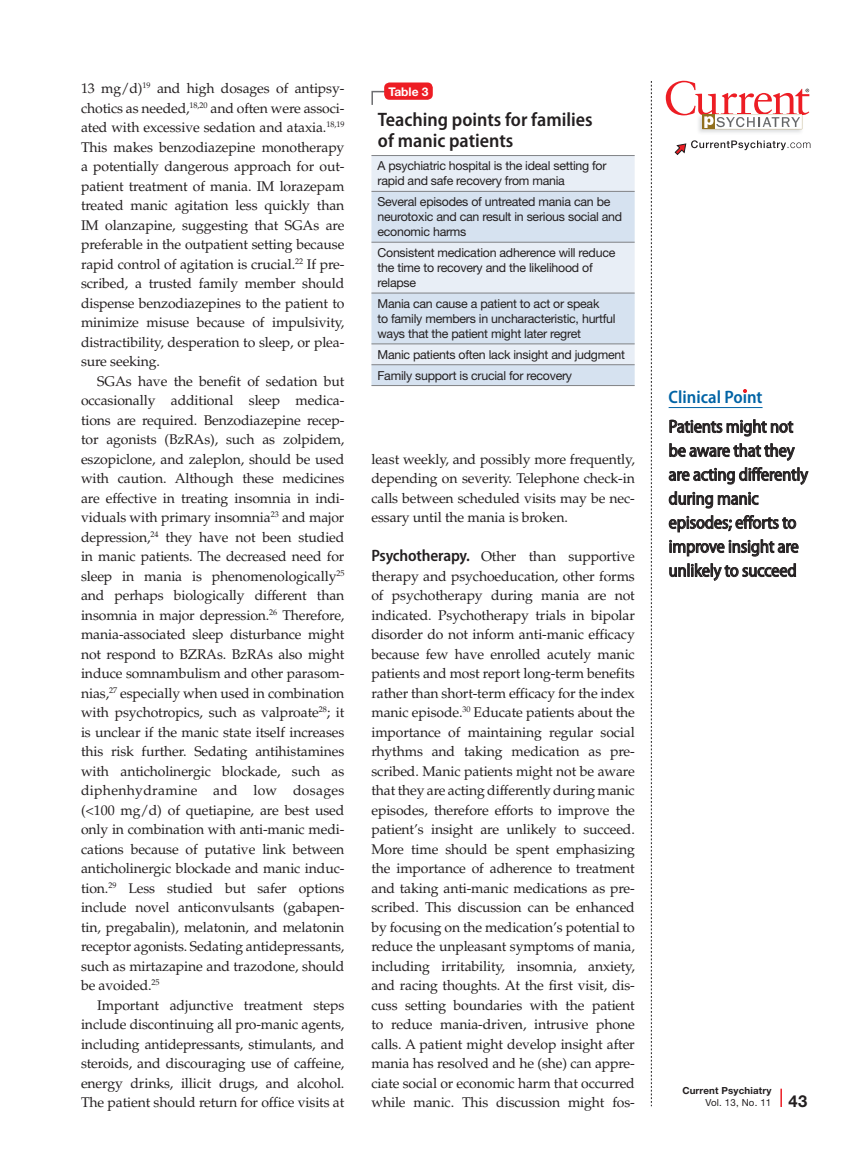
<style>
.page{position:relative;width:851px;height:1161px;background:#fff}
.page>*{position:absolute;margin:0;border:0;box-sizing:border-box;transform-origin:0 0}
.Table_Title{font:600 semi-condensed 19.5px/21px "Myriad Pro";color:#231f20}
.Clinical_Point{font:semi-condensed 18px/24px "Myriad Pro";letter-spacing:-.01em;color:#231f20}
.t1{font:600 semi-condensed 18px "Myriad Pro";color:#0063a5}
.Body_2{font:14.1px/19.5px "Palatino LT Std";letter-spacing:-.01em;color:#231f20;text-align:justify}
.Body_1{font:14.1px/19.5px "Palatino LT Std";letter-spacing:-.01em;color:#231f20;text-align:justify}
.Table_Text{font:12.3px/15px "Helvetica Neue LT Std";letter-spacing:-.02em;color:#231f20}
.t2{font:700 12px "Helvetica Neue LT Std";color:#fff}
.t3{font:700 9.75px/12px "Helvetica Neue LT Std";letter-spacing:.015em;color:#231f20}
.s1{font-family:"Myriad Pro";font-weight:600;font-stretch:semi-condensed;font-size:16.5px}
.s2{font-weight:400}
.s3{font-size:16.5px}
</style>
<div class="page">
<svg style="left:780px;top:1089px;width:1px;height:18px"></svg>
<svg style="left:651px;top:81px;width:1px;height:1025px"></svg>
<svg style="left:674px;top:140px;width:136px;height:15px"></svg>
<img style="left:698px;top:129px;width:105px;height:4px">
<svg style="left:665px;top:81px;width:144px;height:48px"></svg>
<hr style="left:668px;top:407px;width:94px;height:1px;background:#0063a5">
<svg style="left:669px;top:419px;width:124px;height:18px"></svg>
<svg style="left:669px;top:443px;width:125px;height:18px"></svg>
<svg style="left:668px;top:467px;width:140px;height:18px"></svg>
<svg style="left:669px;top:491px;width:89px;height:18px"></svg>
<svg style="left:669px;top:515px;width:127px;height:18px"></svg>
<svg style="left:669px;top:539px;width:129px;height:18px"></svg>
<svg style="left:669px;top:563px;width:126px;height:18px"></svg>
<svg style="left:743px;top:389px;width:4px;height:4px"></svg>
<div style="left:371px;top:156px;width:263px;height:35px;background:#e8eef6"></div>
<svg style="left:371px;top:192px;width:263px;height:193px;background:#dbe5f1"></svg>
<hr style="left:371px;top:385px;width:263px;height:1px;background:#808285">
<hr style="left:371px;top:344px;width:263px;height:1px;background:#808285">
<hr style="left:371px;top:364px;width:263px;height:1px;background:#808285">
<hr style="left:371px;top:242px;width:263px;height:1px;background:#808285">
<hr style="left:371px;top:293px;width:263px;height:1px;background:#808285">
<hr style="left:371px;top:155px;width:263px;height:1px;background:#808285">
<hr style="left:371px;top:191px;width:263px;height:1px;background:#808285">
<svg style="left:371px;top:90px;width:15px;height:15px"></svg>
<div style="left:384px;top:82px;width:49px;height:18px;background:#ed1d24;border-radius:5px"></div>
<p class="Body_2" style="left:81px;top:79px;width:265px">13 mg/d)<sup>19</sup> and high dosages of antipsy&shy;chotics as needed,<sup>18,20</sup> and often were associ&shy;ated with excessive sedation and ataxia.<sup>18,19<br></sup>This makes benzodiazepine monotherapy a potentially dangerous approach for out&shy;patient treatment of mania. IM lorazepam treated manic agitation less quickly than IM olanzapine, suggesting that SGAs are preferable in the outpatient setting because rapid control of agitation is crucial.<sup>22</sup> If pre&shy;scribed, a trusted family member should dispense benzodiazepines to the patient to minimize misuse because of impulsivity, distractibility, desperation to sleep, or plea&shy;sure seeking.</p>
<p class="Body_2" style="left:81px;top:371px;width:265px;text-indent:16px">SGAs have the benefit of sedation but occasionally additional sleep medica&shy;tions are required. Benzodiazepine recep&shy;tor agonists (BzRAs), such as zolpidem, eszopiclone, and zaleplon, should be used with caution. Although these medicines are effective in treating insomnia in indi&shy;viduals with primary insomnia<sup>23</sup> and major depression,<sup>24</sup> they have not been studied in manic patients. The decreased need for sleep in mania is phenomenologically<sup>25 </sup>and perhaps biologically different than insomnia in major depression.<sup>26</sup> Therefore, mania-associated sleep disturbance might not respond to BZRAs. BzRAs also might induce somnambulism and other parasom&shy;nias,<sup>27</sup> especially when used in combination with psychotropics, such as valproate<sup>28</sup>; it is unclear if the manic state itself increases this risk further. Sedating antihistamines with anticholinergic blockade, such as diphenhydramine and low dosages (&lt;100 mg/d) of quetiapine, are best used only in combination with anti-manic medi&shy;cations because of putative link between anticholinergic blockade and manic induc&shy;tion.<sup>29</sup> Less studied but safer options include novel anticonvulsants (gabapen&shy;tin, pregabalin), melatonin, and melatonin receptor agonists. Sedating antidepressants, such as mirtazapine and trazodone, should be avoided.<sup>25</sup></p>
<p class="Body_2" style="left:81px;top:995px;width:265px;text-indent:16px">Important adjunctive treatment steps include discontinuing all pro-manic agents, including antidepressants, stimulants, and steroids, and discouraging use of caffeine, energy drinks, illicit drugs, and alcohol.<br>The patient should return for office visits at</p>
<p class="t2" style="left:388px;top:84px;width:42px">Table 3</p>
<p class="Table_Title" style="left:378px;top:108px;width:216px">Teaching points for families of manic patients</p>
<p class="Table_Text" style="left:377px;top:158px;width:231px">A psychiatric hospital is the ideal setting for rapid and safe recovery from mania</p>
<p class="Table_Text" style="left:377px;top:194px;width:246px">Several episodes of untreated mania can be neurotoxic and can result in serious social and economic harms</p>
<p class="Table_Text" style="left:377px;top:245px;width:239px">Consistent medication adherence will reduce the time to recovery and the likelihood of relapse</p>
<p class="Table_Text" style="left:377px;top:296px;width:240px">Mania can cause a patient to act or speak<br>to family members in uncharacteristic, hurtful ways that the patient might later regret</p>
<p class="Table_Text" style="left:377px;top:347px;width:249px">Manic patients often lack insight and judgment</p>
<p class="Table_Text" style="left:377px;top:368px;width:196px">Family support is crucial for recovery</p>
<p class="Body_2" style="left:371px;top:449px;width:265px">least weekly, and possibly more frequently, depending on severity. Telephone check-in calls between scheduled visits may be nec&shy;essary until the mania is broken.</p>
<p class="Body_1" style="left:371px;top:547px;width:265px"><span class="s1">Psychotherapy.</span> Other than supportive therapy and psychoeducation, other forms of psychotherapy during mania are not indicated. Psychotherapy trials in bipolar disorder do not inform anti-manic efficacy because few have enrolled acutely manic patients and most report long-term benefits rather than short-term efficacy for the index manic episode.<sup>30</sup> Educate patients about the importance of maintaining regular social rhythms and taking medication as pre&shy;scribed. Manic patients might not be aware that they are acting differently during manic episodes, therefore efforts to improve the patient’s insight are unlikely to succeed.<br>More time should be spent emphasizing the importance of adherence to treatment and taking anti-manic medications as pre&shy;scribed. This discussion can be enhanced by focusing on the medication’s potential to reduce the unpleasant symptoms of mania, including irritability, insomnia, anxiety, and racing thoughts. At the first visit, dis&shy;cuss setting boundaries with the patient to reduce mania-driven, intrusive phone calls. A patient might develop insight after mania has resolved and he (she) can appre&shy;ciate social or economic harm that occurred while manic. This discussion might fos-</p>
<p class="t1" style="left:668px;top:386px;width:95px">Clinical Point</p>
<p class="Clinical_Point" style="left:668px;top:414px;width:141px">Patients might not be aware that they are acting differently during manic episodes; efforts to improve insight are unlikely to succeed</p>
<p class="t3" style="left:705px;top:1085px;width:103px;text-indent:-23px">Current Psychiatry<br><span class="s2">Vol. 13, No. 11</span> <span class="s3">43</span></p>
</div>
